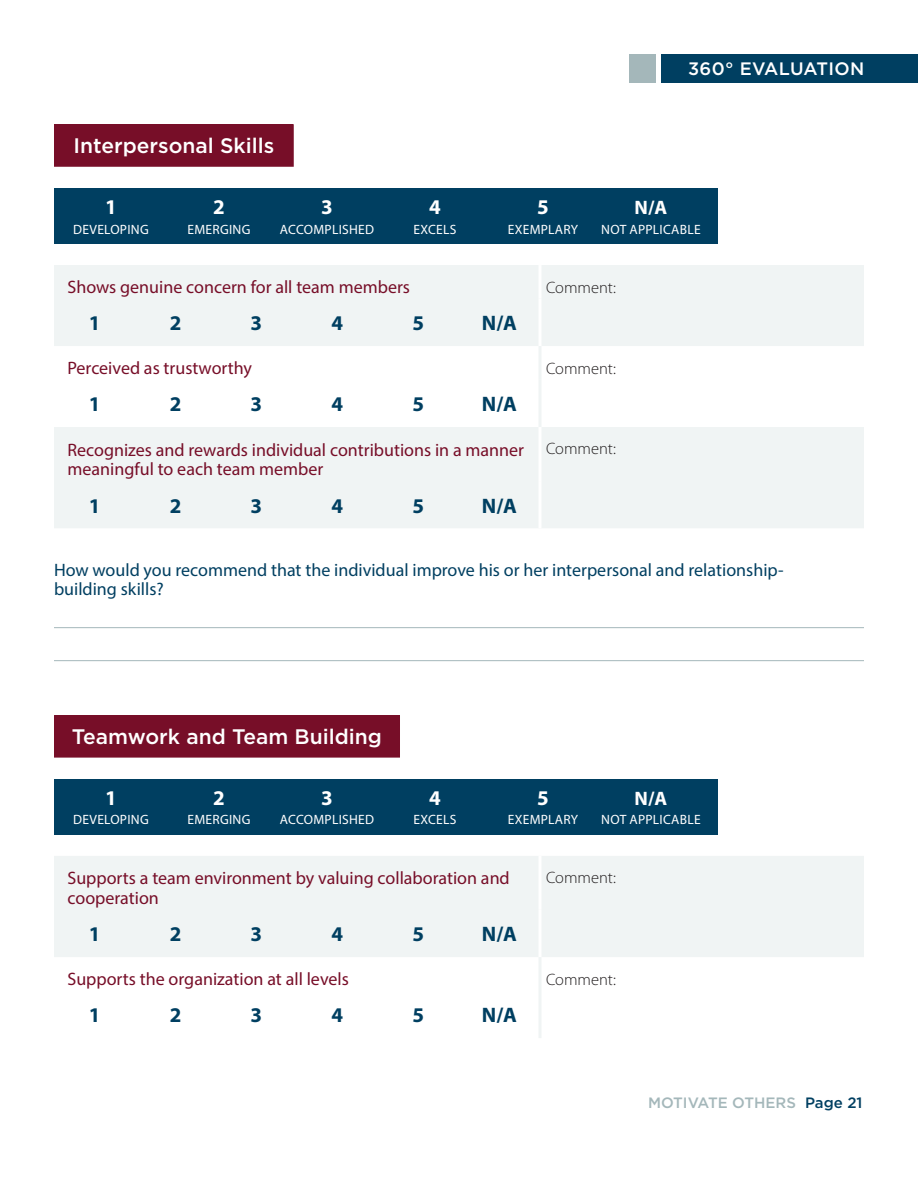
<style>
.page{position:relative;width:918px;height:1188px;background:#fff}
.page>*{position:absolute;margin:0;border:0;box-sizing:border-box;transform-origin:0 0}
.t1{font:500 21px "Gotham";color:#fff}
.t2{font:700 21px "Myriad Pro";color:#003f61}
.t3{font:700 21px "Myriad Pro";color:#fff}
.t4{font:700 19.5px "Myriad Pro";color:#fff}
.t5{font:18px/19.5px "Myriad Pro";color:#770e28}
.t6{font:18px/19.5px "Myriad Pro";color:#003f61}
.t7{font:500 18px "Gotham";letter-spacing:.02em;color:#fff}
.t8{font:300 16.5px "Myriad Pro";color:#231f20}
.t9{font:500 15px "Gotham";color:#a4b7ba}
.t10{font:13.5px "Myriad Pro";letter-spacing:.02em;color:#fff}
.s1{color:#003f61}
</style>
<div class="page">
<div style="left:661px;top:54px;width:257px;height:28px;background:#003f61"></div>
<div style="left:629px;top:54px;width:27px;height:28px;background:#a4b7ba"></div>
<div style="left:55px;top:125px;width:238px;height:41px;background:#770e28"></div>
<div style="left:54px;top:124px;width:240px;height:43px;border:2px solid #770e28"></div>
<svg style="left:54px;top:265px;width:810px;height:263px;fill:#f0f4f4"></svg>
<hr style="left:539px;top:265px;width:3px;height:34px;background:#fff">
<hr style="left:539px;top:299px;width:3px;height:47px;background:#fff">
<hr style="left:539px;top:346px;width:3px;height:34px;background:#f0f4f4">
<hr style="left:539px;top:380px;width:3px;height:47px;background:#f0f4f4">
<hr style="left:539px;top:427px;width:3px;height:54px;background:#fff">
<hr style="left:539px;top:481px;width:3px;height:47px;background:#fff">
<hr style="left:54px;top:627px;width:810px;height:1px;background:#a4b7ba">
<hr style="left:54px;top:660px;width:810px;height:1px;background:#a4b7ba">
<div style="left:54px;top:188px;width:663px;height:55px;background:#003f61"></div>
<div style="left:54px;top:856px;width:810px;height:101px;background:#f0f4f4"></div>
<hr style="left:539px;top:856px;width:3px;height:54px;background:#fff">
<hr style="left:539px;top:910px;width:3px;height:47px;background:#fff">
<hr style="left:539px;top:957px;width:3px;height:34px;background:#f0f4f4">
<hr style="left:539px;top:991px;width:3px;height:47px;background:#f0f4f4">
<div style="left:54px;top:779px;width:663px;height:55px;background:#003f61"></div>
<div style="left:55px;top:716px;width:344px;height:41px;background:#770e28"></div>
<div style="left:54px;top:715px;width:346px;height:43px;border:2px solid #770e28"></div>
<p class="t7" style="left:688px;top:60px;width:178px">360° EVALUATION</p>
<p class="t1" style="left:73px;top:136px;width:202px">Interpersonal Skills</p>
<p class="t3" style="left:105px;top:194px;width:13px">1</p>
<p class="t10" style="left:73px;top:224px;width:77px">DEVELOPING</p>
<p class="t3" style="left:213px;top:194px;width:13px">2</p>
<p class="t10" style="left:188px;top:224px;width:64px">EMERGING</p>
<p class="t3" style="left:321px;top:194px;width:13px">3</p>
<p class="t10" style="left:280px;top:224px;width:96px">ACCOMPLISHED</p>
<p class="t3" style="left:429px;top:194px;width:13px">4</p>
<p class="t10" style="left:414px;top:224px;width:44px">EXCELS</p>
<p class="t3" style="left:537px;top:194px;width:13px">5</p>
<p class="t10" style="left:508px;top:224px;width:72px">EXEMPLARY</p>
<p class="t4" style="left:635px;top:196px;width:34px">N/A</p>
<p class="t10" style="left:601px;top:224px;width:101px">NOT APPLICABLE</p>
<p class="t5" style="left:68px;top:279px;width:344px">Shows genuine concern for all team members</p>
<p class="t8" style="left:546px;top:281px;width:71px">Comment:</p>
<p class="t2" style="left:89px;top:311px;width:13px">1</p>
<p class="t2" style="left:170px;top:311px;width:13px">2</p>
<p class="t2" style="left:251px;top:311px;width:13px">3</p>
<p class="t2" style="left:332px;top:311px;width:13px">4</p>
<p class="t2" style="left:413px;top:311px;width:13px">5</p>
<p class="t2" style="left:482px;top:311px;width:37px">N/A</p>
<p class="t5" style="left:68px;top:360px;width:186px">Perceived as trustworthy</p>
<p class="t8" style="left:546px;top:362px;width:71px">Comment:</p>
<p class="t2" style="left:89px;top:392px;width:13px">1</p>
<p class="t2" style="left:170px;top:392px;width:13px">2</p>
<p class="t2" style="left:251px;top:392px;width:13px">3</p>
<p class="t2" style="left:332px;top:392px;width:13px">4</p>
<p class="t2" style="left:413px;top:392px;width:13px">5</p>
<p class="t2" style="left:482px;top:392px;width:37px">N/A</p>
<p class="t5" style="left:68px;top:441px;width:458px">Recognizes and rewards individual contributions in a manner meaningful to each team member</p>
<p class="t8" style="left:546px;top:442px;width:71px">Comment:</p>
<p class="t2" style="left:89px;top:493px;width:13px">1</p>
<p class="t2" style="left:170px;top:493px;width:13px">2</p>
<p class="t2" style="left:251px;top:493px;width:13px">3</p>
<p class="t2" style="left:332px;top:493px;width:13px">4</p>
<p class="t2" style="left:413px;top:493px;width:13px">5</p>
<p class="t2" style="left:482px;top:493px;width:37px">N/A</p>
<p class="t6" style="left:54px;top:561px;width:731px">How would you recommend that the individual improve his or her interpersonal and relationship&shy;building skills?</p>
<p class="t1" style="left:72px;top:727px;width:312px">Teamwork and Team Building</p>
<p class="t3" style="left:105px;top:785px;width:13px">1</p>
<p class="t10" style="left:73px;top:815px;width:77px">DEVELOPING</p>
<p class="t3" style="left:213px;top:785px;width:13px">2</p>
<p class="t10" style="left:188px;top:815px;width:64px">EMERGING</p>
<p class="t3" style="left:321px;top:785px;width:13px">3</p>
<p class="t10" style="left:280px;top:815px;width:96px">ACCOMPLISHED</p>
<p class="t3" style="left:429px;top:785px;width:13px">4</p>
<p class="t10" style="left:414px;top:815px;width:44px">EXCELS</p>
<p class="t3" style="left:537px;top:785px;width:13px">5</p>
<p class="t10" style="left:508px;top:815px;width:72px">EXEMPLARY</p>
<p class="t4" style="left:635px;top:787px;width:34px">N/A</p>
<p class="t10" style="left:601px;top:815px;width:101px">NOT APPLICABLE</p>
<p class="t5" style="left:68px;top:870px;width:444px">Supports a team environment by valuing collaboration and cooperation</p>
<p class="t8" style="left:546px;top:871px;width:71px">Comment:</p>
<p class="t2" style="left:89px;top:922px;width:13px">1</p>
<p class="t2" style="left:170px;top:922px;width:13px">2</p>
<p class="t2" style="left:251px;top:922px;width:13px">3</p>
<p class="t2" style="left:332px;top:922px;width:13px">4</p>
<p class="t2" style="left:413px;top:922px;width:13px">5</p>
<p class="t2" style="left:482px;top:922px;width:37px">N/A</p>
<p class="t5" style="left:68px;top:971px;width:283px">Supports the organization at all levels</p>
<p class="t8" style="left:546px;top:973px;width:71px">Comment:</p>
<p class="t2" style="left:89px;top:1003px;width:13px">1</p>
<p class="t2" style="left:170px;top:1003px;width:13px">2</p>
<p class="t2" style="left:251px;top:1003px;width:13px">3</p>
<p class="t2" style="left:332px;top:1003px;width:13px">4</p>
<p class="t2" style="left:413px;top:1003px;width:13px">5</p>
<p class="t2" style="left:482px;top:1003px;width:37px">N/A</p>
<p class="t9" style="left:648px;top:1096px;width:216px">MOTIVATE OTHERS <span class="s1">Page 21</span></p>
</div>
